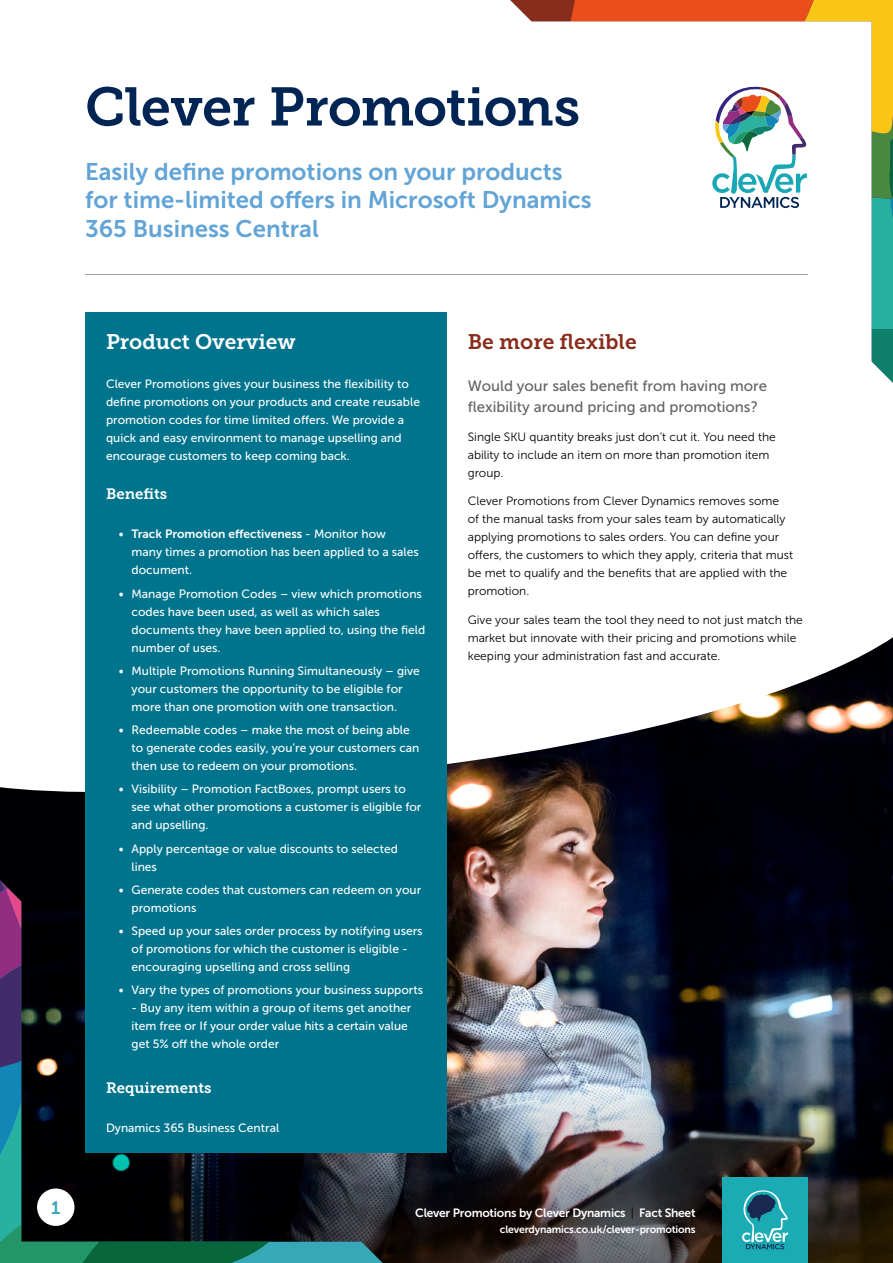
<style>
.page{position:relative;width:893px;height:1263px;background:#fff}
.page>*{position:absolute;margin:0;border:0;box-sizing:border-box;transform-origin:0 0}
.t1{font:54px "Museo Slab 700";letter-spacing:-.015em;color:#002554}
.t2{font:24px/28.5px "Museo Sans 700";color:#62a4d6}
.t3{font:21px "Museo Slab 700";color:#fff}
.t4{font:21px "Museo Slab 700";color:#882d1b}
.t5{font:18px "Museo Sans 700";color:#36a8b8}
.t6{font:15px/21px "Museo Sans 500";color:#646363}
.t7{font:15px "Museo Slab 700";color:#fff}
.t8{font:12px/18px "Museo Sans 500";color:#fff}
.t9{font:12px/18px "Museo Sans 300";color:#000}
.t10{font:12px "Museo Sans 700";letter-spacing:-.02em;color:#fff}
.t11{font:12px "Museo Sans 700";color:#fff}
.t12{font:10.5px "Museo Sans 700";letter-spacing:-.02em;color:#fff}
.s1{font-family:"Museo Sans 500"}
.s2{font-family:"Museo Sans 300";color:#050608}
</style>
<div class="page">
<img style="left:0;top:637px;width:893px;height:400px">
<img style="left:383px;top:1037px;width:510px;height:226px">
<div style="left:85px;top:312px;width:361px;height:840px;background:#00748d"></div>
<div style="left:723px;top:1178px;width:85px;height:85px;background:#1babb5"></div>
<svg style="left:742px;top:1190px;width:46px;height:59px"></svg>
<hr style="left:85px;top:274px;width:723px;height:1px;background:#9ba2a8">
<svg style="left:0;top:880px;width:383px;height:383px"></svg>
<svg style="left:510px;top:0;width:383px;height:383px"></svg>
<h1 class="t1" style="left:85px;top:76px;width:497px">Clever Promotions</h1>
<h2 class="t2" style="left:85px;top:157px;width:508px">Easily define promotions on your products for time-limited offers in Microsoft Dynamics<br>365 Business Central</h2>
<h3 class="t5" style="left:51px;top:1198px;width:11px">1</h3>
<h3 class="t3" style="left:106px;top:330px;width:191px">Product Overview</h3>
<p class="t8" style="left:106px;top:375px;width:315px">Clever Promotions gives your business the flexibility to define promotions on your products and create reusable promotion codes for time limited offers. We provide a quick and easy environment to manage upselling and encourage customers to keep coming back.</p>
<p class="t7" style="left:106px;top:486px;width:63px">Benefits</p>
<p class="t11" style="left:119px;top:527px;width:269px"><span class="s1">•</span> Track Promotion effectiveness <span class="s1">- Monitor how</span></p>
<p class="t8" style="left:132px;top:543px;width:289px">many times a promotion has been applied to a sales document.</p>
<p class="t8" style="left:132px;top:584px;width:295px;text-indent:-13px">• Manage Promotion Codes – view which promotions codes have been used, as well as which sales documents they have been applied to, using the field number of uses.</p>
<p class="t8" style="left:132px;top:662px;width:290px;text-indent:-13px">• Multiple Promotions Running Simultaneously – give your customers the opportunity to be eligible for more than one promotion with one transaction.</p>
<p class="t8" style="left:132px;top:721px;width:289px;text-indent:-13px">• Redeemable codes – make the most of being able to generate codes easily, you’re your customers can then use to redeem on your promotions.</p>
<p class="t8" style="left:132px;top:780px;width:291px;text-indent:-13px">• Visibility – Promotion FactBoxes, prompt users to see what other promotions a customer is eligible for and upselling.</p>
<p class="t8" style="left:132px;top:839px;width:268px;text-indent:-13px">• Apply percentage or value discounts to selected lines</p>
<p class="t8" style="left:132px;top:881px;width:291px;text-indent:-13px">• Generate codes that customers can redeem on your promotions</p>
<p class="t8" style="left:132px;top:922px;width:293px;text-indent:-13px">• Speed up your sales order process by notifying users of promotions for which the customer is eligible - encouraging upselling and cross selling</p>
<p class="t8" style="left:119px;top:981px;width:306px">• Vary the types of promotions your business supports</p>
<p class="t8" style="left:132px;top:999px;width:281px">- Buy any item within a group of items get another item free or If your order value hits a certain value get 5% off the whole order</p>
<p class="t7" style="left:106px;top:1079px;width:107px">Requirements</p>
<p class="t8" style="left:106px;top:1118px;width:175px">Dynamics 365 Business Central</p>
<h3 class="t4" style="left:468px;top:330px;width:171px">Be more flexible</h3>
<p class="t6" style="left:468px;top:376px;width:301px">Would your sales benefit from having more flexibility around pricing and promotions?</p>
<p class="t9" style="left:468px;top:428px;width:310px">Single SKU quantity breaks just don’t cut it. You need the ability to include an item on more than promotion item group.</p>
<p class="t9" style="left:468px;top:492px;width:327px">Clever Promotions from Clever Dynamics removes some of the manual tasks from your sales team by automatically applying promotions to sales orders. You can define your offers, the customers to which they apply, criteria that must be met to qualify and the benefits that are applied with the promotion.</p>
<p class="t9" style="left:468px;top:611px;width:337px">Give your sales team the tool they need to not just match the market but innovate with their pricing and promotions while keeping your administration fast and accurate.</p>
<p class="t10" style="left:415px;top:1206px;width:282px">Clever Promotions by Clever Dynamics <span class="s2">|</span> Fact Sheet</p>
<p class="t12" style="left:500px;top:1224px;width:197px">cleverdynamics.co.uk/clever-promotions</p>
</div>
